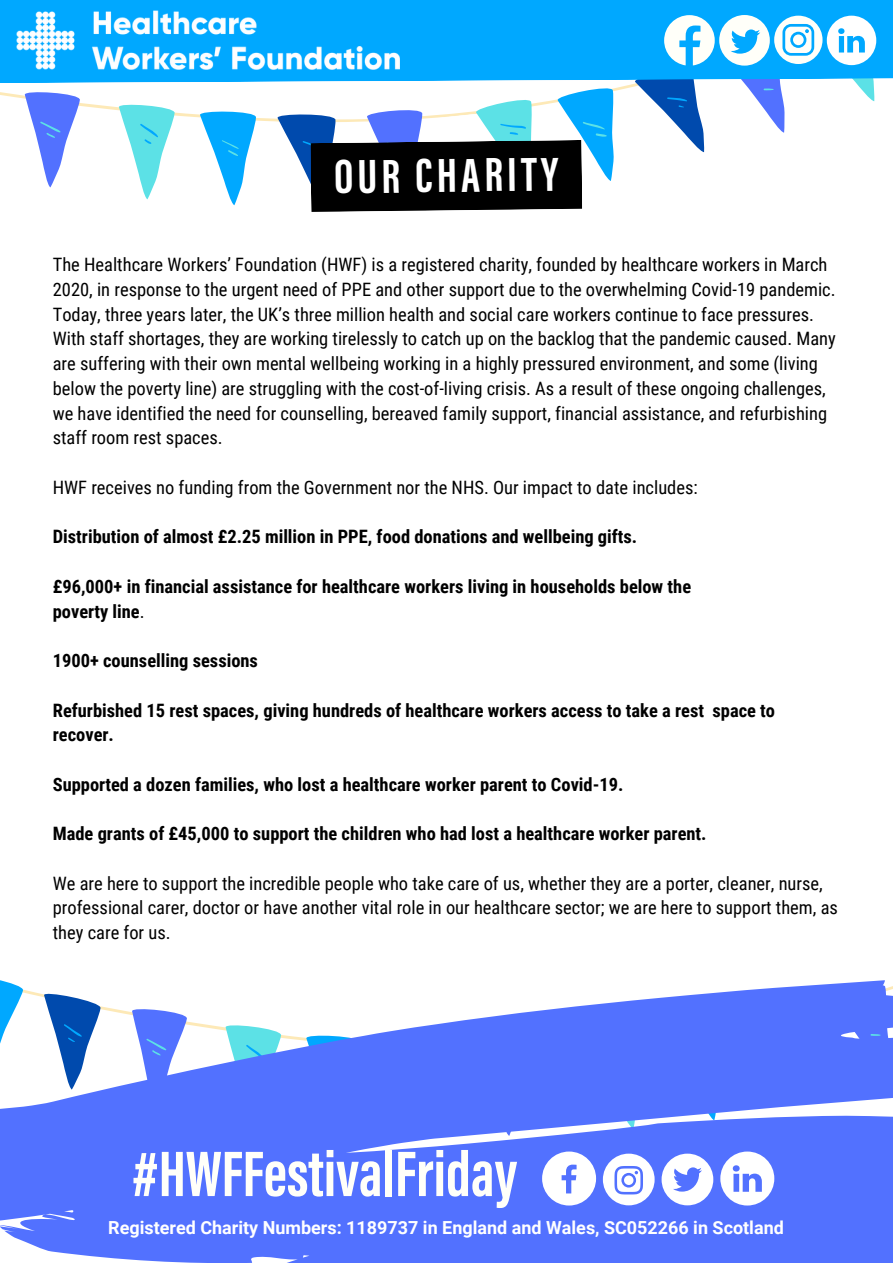
<style>
.page{position:relative;width:893px;height:1264px;background:#fff}
.page>*{position:absolute;margin:0;border:0;box-sizing:border-box;transform-origin:0 0}
.t1{font:700 66.15px "Acumin Pro Extra Cond";color:#fffff9}
.t2{font:700 49.2px "Acumin Pro Extra Cond";color:#fff}
.t3{font:18.45px/24.8px "Roboto Condensed";color:#000}
.t4{font:700 18.45px/24.8px "Roboto Condensed";color:#000}
.t5{font:700 18px "Roboto";color:#fff}
.s1{font-weight:400}
</style>
<div class="page">
<svg style="left:117px;top:104px;width:68px;height:96px"></svg>
<svg style="left:23px;top:92px;width:67px;height:96px"></svg>
<svg style="left:198px;top:111px;width:68px;height:95px"></svg>
<div style="left:0;top:0;width:630px;height:83px;background:#00a8ff"></div>
<img style="left:17px;top:10px;width:382px;height:60px">
<svg style="left:0;top:980px;width:892px;height:282px;fill:#5271ff"></svg>
<svg style="left:542px;top:1151px;width:54px;height:54px"></svg>
<svg style="left:603px;top:1153px;width:51px;height:52px"></svg>
<svg style="left:661px;top:1153px;width:52px;height:52px"></svg>
<svg style="left:720px;top:1151px;width:54px;height:54px"></svg>
<svg style="left:275px;top:86px;width:347px;height:126px"></svg>
<svg style="left:630px;top:0;width:262px;height:153px"></svg>
<p class="t2" style="left:334px;top:158px;width:225px;rotate:-1deg">OUR CHARITY</p>
<p class="t3" style="left:53px;top:252px;width:784px">The Healthcare Workers’ Foundation (HWF) is a registered charity, founded by healthcare workers in March<br>2020, in response to the urgent need of PPE and other support due to the overwhelming Covid-19 pandemic.</p>
<p class="t3" style="left:53px;top:302px;width:784px">Today, three years later, the UK’s three million health and social care workers continue to face pressures.<br>With staff shortages, they are working tirelessly to catch up on the backlog that the pandemic caused. Many are suffering with their own mental wellbeing working in a highly pressured environment, and some (living below the poverty line) are struggling with the cost-of-living crisis. As a result of these ongoing challenges, we have identified the need for counselling, bereaved family support, financial assistance, and refurbishing staff room rest spaces.</p>
<p class="t3" style="left:53px;top:475px;width:646px">HWF receives no funding from the Government nor the NHS. Our impact to date includes:</p>
<p class="t4" style="left:53px;top:524px;width:586px">Distribution of almost £2.25 million in PPE, food donations and wellbeing gifts.</p>
<p class="t4" style="left:53px;top:574px;width:639px">£96,000+ in financial assistance for healthcare workers living in households below the</p>
<p class="t4" style="left:53px;top:599px;width:93px">poverty line<span class="s1">.</span></p>
<p class="t4" style="left:53px;top:648px;width:207px">1900+ counselling sessions</p>
<p class="t4" style="left:53px;top:698px;width:723px">Refurbished 15 rest spaces, giving hundreds of healthcare workers access to take a rest space to recover.</p>
<p class="t4" style="left:53px;top:772px;width:572px">Supported a dozen families, who lost a healthcare worker parent to Covid-19.</p>
<p class="t4" style="left:53px;top:821px;width:655px">Made grants of £45,000 to support the children who had lost a healthcare worker parent.</p>
<p class="t3" style="left:53px;top:871px;width:786px">We are here to support the incredible people who take care of us, whether they are a porter, cleaner, nurse, professional carer, doctor or have another vital role in our healthcare sector; we are here to support them, as they care for us.</p>
<p class="t1" style="left:132px;top:1147px;width:387px">#HWFFestivalFriday</p>
<p class="t5" style="left:108px;top:1217px;width:677px">Registered Charity Numbers: 1189737 in England and Wales, SC052266 in Scotland</p>
</div>
